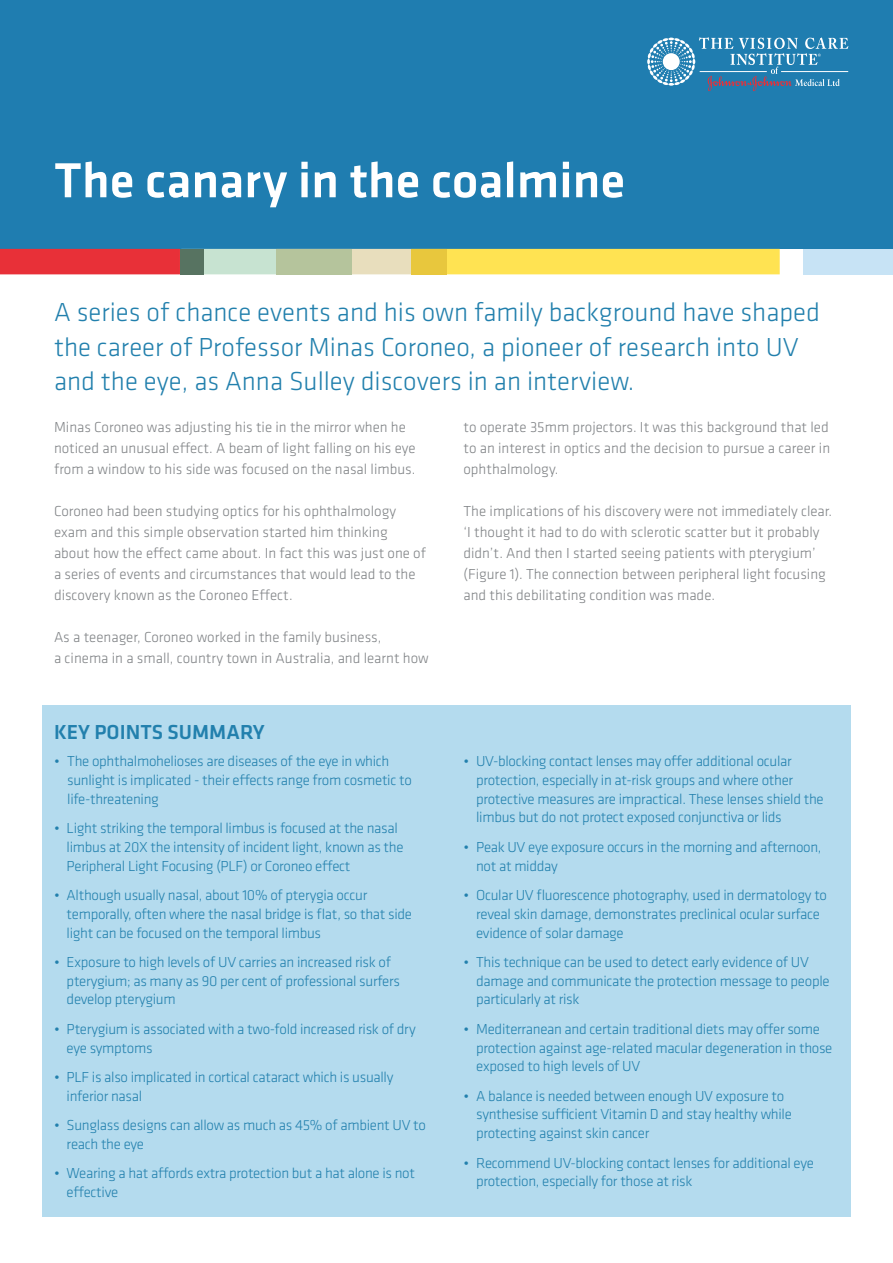
<style>
.page{position:relative;width:893px;height:1263px;background:#fff}
.page>*{position:absolute;margin:0;border:0;box-sizing:border-box;transform-origin:0 0}
.t1{font:500 51px "Klavika";color:#fff}
.t2{font:300 27px/34.5px "Klavika";color:#2280ad}
.t3{font:500 21px "Klavika";color:#2280ad}
.t4{font:300 15px/18.8px "Klavika";letter-spacing:-.02em;color:#2280ad}
.t5{font:300 15px/21px "Klavika";color:#7f8285}
</style>
<div class="page">
<div style="left:0;top:0;width:893px;height:249px;background:#1f7db0"></div>
<svg style="left:647px;top:37px;width:201px;height:54px"></svg>
<svg style="left:0;top:249px;width:780px;height:25px;background:#e5b068"></svg>
<div style="left:411px;top:249px;width:36px;height:25px;background:#e8c73d"></div>
<div style="left:803px;top:249px;width:90px;height:25px;background:#c7e3f5"></div>
<div style="left:42px;top:705px;width:809px;height:511px;background:#b4dbee"></div>
<p class="t1" style="left:54px;top:153px;width:572px">The canary in the coalmine</p>
<p class="t2" style="left:54px;top:295px;width:767px">A series of chance events and his own family background have shaped the career of Professor Minas Coroneo, a pioneer of research into UV and the eye, as Anna Sulley discovers in an interview.</p>
<p class="t5" style="left:54px;top:417px;width:363px">Minas Coroneo was adjusting his tie in the mirror when he noticed an unusual effect. A beam of light falling on his eye from a window to his side was focused on the nasal limbus.</p>
<p class="t5" style="left:54px;top:501px;width:374px">Coroneo had been studying optics for his ophthalmology exam and this simple observation started him thinking about how the effect came about. In fact this was just one of a series of events and circumstances that would lead to the discovery known as the Coroneo Effect.</p>
<p class="t5" style="left:54px;top:627px;width:376px">As a teenager, Coroneo worked in the family business,<br>a cinema in a small, country town in Australia, and learnt how</p>
<p class="t3" style="left:54px;top:720px;width:212px">KEY POINTS SUMMARY</p>
<p class="t4" style="left:67px;top:752px;width:346px;text-indent:-13px">• The ophthalmohelioses are diseases of the eye in which sunlight is implicated - their effects range from cosmetic to life-threatening</p>
<p class="t4" style="left:67px;top:819px;width:338px;text-indent:-13px">• Light striking the temporal limbus is focused at the nasal limbus at 20X the intensity of incident light, known as the<br>Peripheral Light Focusing (PLF) or Coroneo effect</p>
<p class="t4" style="left:67px;top:886px;width:347px;text-indent:-13px">• Although usually nasal, about 10% of pterygia occur temporally, often where the nasal bridge is flat, so that side light can be focused on the temporal limbus</p>
<p class="t4" style="left:67px;top:953px;width:335px;text-indent:-13px">• Exposure to high levels of UV carries an increased risk of pterygium; as many as 90 per cent of professional surfers develop pterygium</p>
<p class="t4" style="left:67px;top:1020px;width:351px;text-indent:-13px">• Pterygium is associated with a two-fold increased risk of dry eye symptoms</p>
<p class="t4" style="left:67px;top:1068px;width:328px;text-indent:-13px">• PLF is also implicated in cortical cataract which is usually inferior nasal</p>
<p class="t4" style="left:67px;top:1116px;width:361px;text-indent:-13px">• Sunglass designs can allow as much as 45% of ambient UV to reach the eye</p>
<p class="t4" style="left:67px;top:1164px;width:350px;text-indent:-13px">• Wearing a hat affords extra protection but a hat alone is not effective</p>
<p class="t5" style="left:463px;top:417px;width:368px;text-align:justify">to operate 35mm projectors. It was this background that led to an interest in optics and the decision to pursue a career in ophthalmology.</p>
<p class="t5" style="left:463px;top:501px;width:370px">The implications of his discovery were not immediately clear. ‘I thought it had to do with sclerotic scatter but it probably didn’t. And then I started seeing patients with pterygium’ (Figure 1). The connection between peripheral light focusing and this debilitating condition was made.</p>
<p class="t4" style="left:476px;top:752px;width:349px;text-indent:-13px">• UV-blocking contact lenses may offer additional ocular protection, especially in at-risk groups and where other protective measures are impractical. These lenses shield the limbus but do not protect exposed conjunctiva or lids</p>
<p class="t4" style="left:476px;top:838px;width:347px;text-indent:-13px">• Peak UV eye exposure occurs in the morning and afternoon, not at midday</p>
<p class="t4" style="left:476px;top:886px;width:352px;text-indent:-13px">• Ocular UV fluorescence photography, used in dermatology to reveal skin damage, demonstrates preclinical ocular surface evidence of solar damage</p>
<p class="t4" style="left:476px;top:953px;width:355px;text-indent:-13px">• This technique can be used to detect early evidence of UV damage and communicate the protection message to people particularly at risk</p>
<p class="t4" style="left:476px;top:1020px;width:358px;text-indent:-13px">• Mediterranean and certain traditional diets may offer some protection against age-related macular degeneration in those exposed to high levels of UV</p>
<p class="t4" style="left:476px;top:1086px;width:317px;text-indent:-13px">• A balance is needed between enough UV exposure to synthesise sufficient Vitamin D and stay healthy while protecting against skin cancer</p>
<p class="t4" style="left:476px;top:1153px;width:339px;text-indent:-13px">• Recommend UV-blocking contact lenses for additional eye protection, especially for those at risk</p>
</div>
